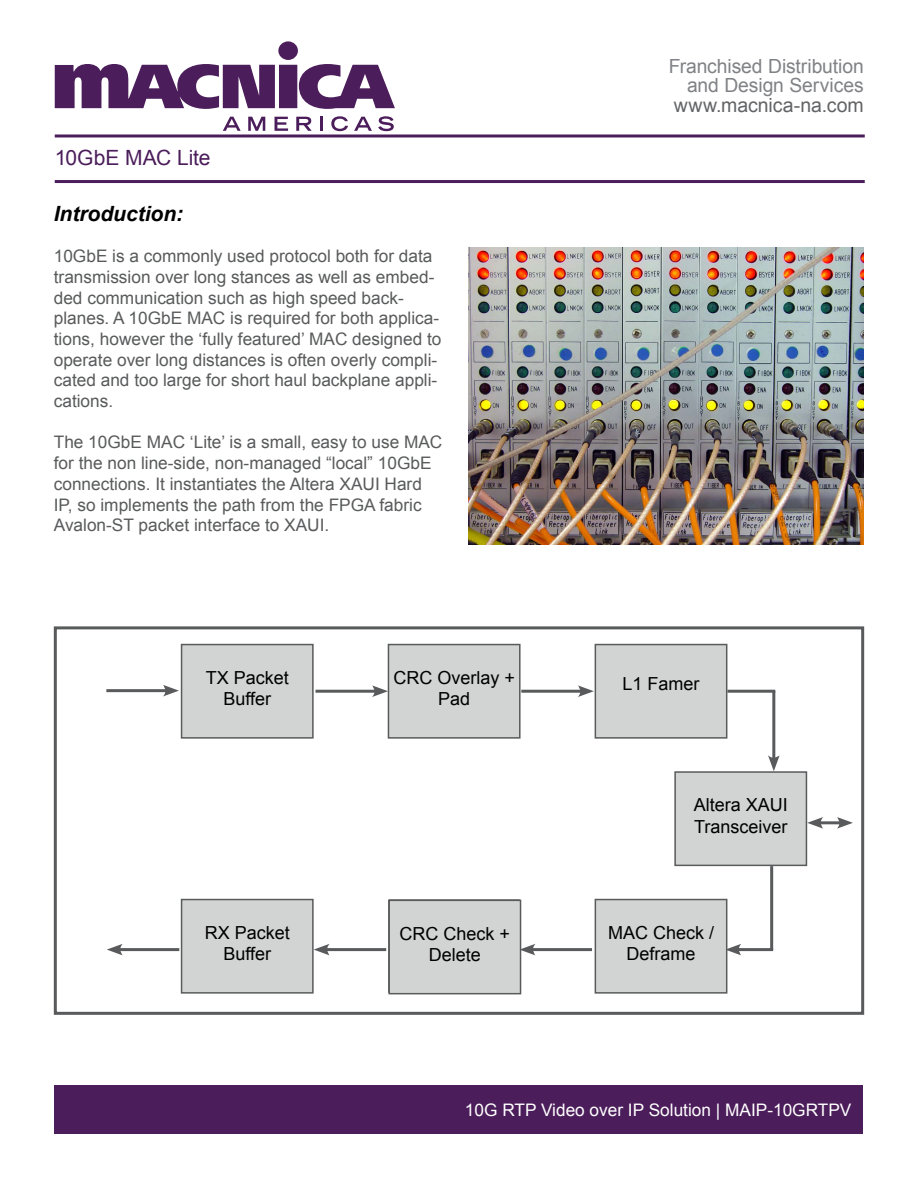
<style>
.page{position:relative;width:918px;height:1188px;background:#fff}
.page>*{position:absolute;margin:0;border:0;box-sizing:border-box;transform-origin:0 0}
.t1{font:italic 700 21px "Arial";color:#000}
.t2{font:21px "Arial";letter-spacing:-.01em;color:#4b1d5a}
.t3{font:19.5px/19.5px "Arial";letter-spacing:-.005em;color:#808285;text-align:right}
.t4{font:19.5px "Arial";letter-spacing:-.005em;color:#636466}
.t5{font:18px/21.6px "Arial";color:#000;text-align:center}
.t6{font:17.25px/20.7px "Arial";color:#595a5b}
.t7{font:17.25px "Arial";color:#fff}
</style>
<div class="page">
<hr style="left:736px;top:948px;width:37px;height:3px;background:#595a5b">
<svg style="left:727px;top:944px;width:14px;height:11px"></svg>
<hr style="left:324px;top:948px;width:62px;height:3px;background:#595a5b">
<svg style="left:314px;top:944px;width:16px;height:11px"></svg>
<hr style="left:117px;top:948px;width:62px;height:3px;background:#595a5b">
<svg style="left:107px;top:944px;width:16px;height:11px"></svg>
<hr style="left:530px;top:948px;width:62px;height:3px;background:#595a5b">
<svg style="left:521px;top:944px;width:15px;height:11px"></svg>
<div style="left:182px;top:645px;width:131px;height:93px;background:#d2d3d3"></div>
<div style="left:181px;top:644px;width:133px;height:95px;border:2px solid #595a5b"></div>
<div style="left:675px;top:772px;width:131px;height:93px;background:#d2d3d3"></div>
<div style="left:674px;top:771px;width:133px;height:95px;border:2px solid #595a5b"></div>
<div style="left:595px;top:900px;width:132px;height:93px;background:#d2d3d3"></div>
<div style="left:595px;top:899px;width:132px;height:95px;border:2px solid #595a5b"></div>
<div style="left:389px;top:900px;width:132px;height:94px;background:#d2d3d3"></div>
<div style="left:388px;top:900px;width:133px;height:94px;border:2px solid #595a5b"></div>
<div style="left:182px;top:900px;width:131px;height:93px;background:#d2d3d3"></div>
<div style="left:181px;top:899px;width:133px;height:95px;border:2px solid #595a5b"></div>
<div style="left:388px;top:645px;width:132px;height:93px;background:#d2d3d3"></div>
<div style="left:388px;top:644px;width:133px;height:95px;border:2px solid #595a5b"></div>
<div style="left:595px;top:645px;width:132px;height:93px;background:#d2d3d3"></div>
<div style="left:595px;top:644px;width:132px;height:95px;border:2px solid #595a5b"></div>
<hr style="left:315px;top:690px;width:63px;height:3px;background:#595a5b">
<svg style="left:372px;top:685px;width:16px;height:12px"></svg>
<hr style="left:106px;top:689px;width:63px;height:3px;background:#595a5b">
<svg style="left:163px;top:685px;width:16px;height:12px"></svg>
<hr style="left:521px;top:690px;width:62px;height:3px;background:#595a5b">
<svg style="left:578px;top:685px;width:16px;height:12px"></svg>
<hr style="left:727px;top:690px;width:48px;height:3px;background:#595a5b">
<hr style="left:770px;top:866px;width:3px;height:84px;background:#595a5b">
<hr style="left:772px;top:691px;width:3px;height:70px;background:#595a5b">
<svg style="left:768px;top:755px;width:12px;height:16px"></svg>
<div style="left:54px;top:626px;width:810px;height:389px;border:3px solid #595a5b"></div>
<hr style="left:818px;top:821px;width:25px;height:3px;background:#595a5b">
<svg style="left:807px;top:817px;width:16px;height:12px"></svg>
<svg style="left:837px;top:817px;width:16px;height:12px"></svg>
<div style="left:55px;top:1085px;width:808px;height:49px;background:#4b1d5a"></div>
<hr style="left:55px;top:134px;width:810px;height:3px;background:#4b1d5a">
<hr style="left:55px;top:180px;width:810px;height:3px;background:#4b1d5a">
<svg style="left:55px;top:41px;width:340px;height:68px"></svg>
<svg style="left:223px;top:117px;width:18px;height:14px"></svg>
<svg style="left:248px;top:117px;width:17px;height:14px"></svg>
<svg style="left:275px;top:117px;width:13px;height:14px"></svg>
<svg style="left:296px;top:117px;width:16px;height:14px"></svg>
<hr style="left:320px;top:117px;width:3px;height:14px;background:#4b1d5a">
<svg style="left:331px;top:116px;width:17px;height:15px"></svg>
<svg style="left:354px;top:117px;width:18px;height:14px"></svg>
<svg style="left:378px;top:116px;width:16px;height:15px"></svg>
<img style="left:468px;top:248px;width:396px;height:296px">
<p class="t2" style="left:55px;top:144px;width:157px">10GbE MAC Lite</p>
<p class="t1" style="left:54px;top:200px;width:131px">Introduction:</p>
<p class="t6" style="left:54px;top:246px;width:389px">10GbE is a commonly used protocol both for data transmission over long stances as well as embed&shy;ded communication such as high speed back&shy;planes. A 10GbE MAC is required for both applica&shy;tions, however the ‘fully featured’ MAC designed to operate over long distances is often overly compli&shy;cated and too large for short haul backplane appli&shy;cations.</p>
<p class="t6" style="left:54px;top:432px;width:390px">The 10GbE MAC ‘Lite’ is a small, easy to use MAC for the non line-side, non-managed “local” 10GbE connections. It instantiates the Altera XAUI Hard IP, so implements the path from the FPGA fabric Avalon-ST packet interface to XAUI.</p>
<p class="t3" style="left:669px;top:56px;width:197px">Franchised Distribution and Design Services</p>
<p class="t4" style="left:674px;top:92px;width:192px">www.macnica-na.com</p>
<p class="t5" style="left:206px;top:667px;width:85px">TX Packet<br>Buffer</p>
<p class="t5" style="left:205px;top:922px;width:87px">RX Packet<br>Buffer</p>
<p class="t5" style="left:393px;top:667px;width:123px">CRC Overlay +<br>Pad</p>
<p class="t5" style="left:623px;top:673px;width:79px">L1 Famer</p>
<p class="t5" style="left:400px;top:923px;width:112px">CRC Check +<br>Delete</p>
<p class="t5" style="left:694px;top:794px;width:96px;text-align:left">Altera XAUI<br>Transceiver</p>
<p class="t5" style="left:608px;top:922px;width:108px">MAC Check /<br>Deframe</p>
<p class="t7" style="left:465px;top:1098px;width:388px">10G RTP Video over IP Solution | MAIP-10GRTPV</p>
</div>
